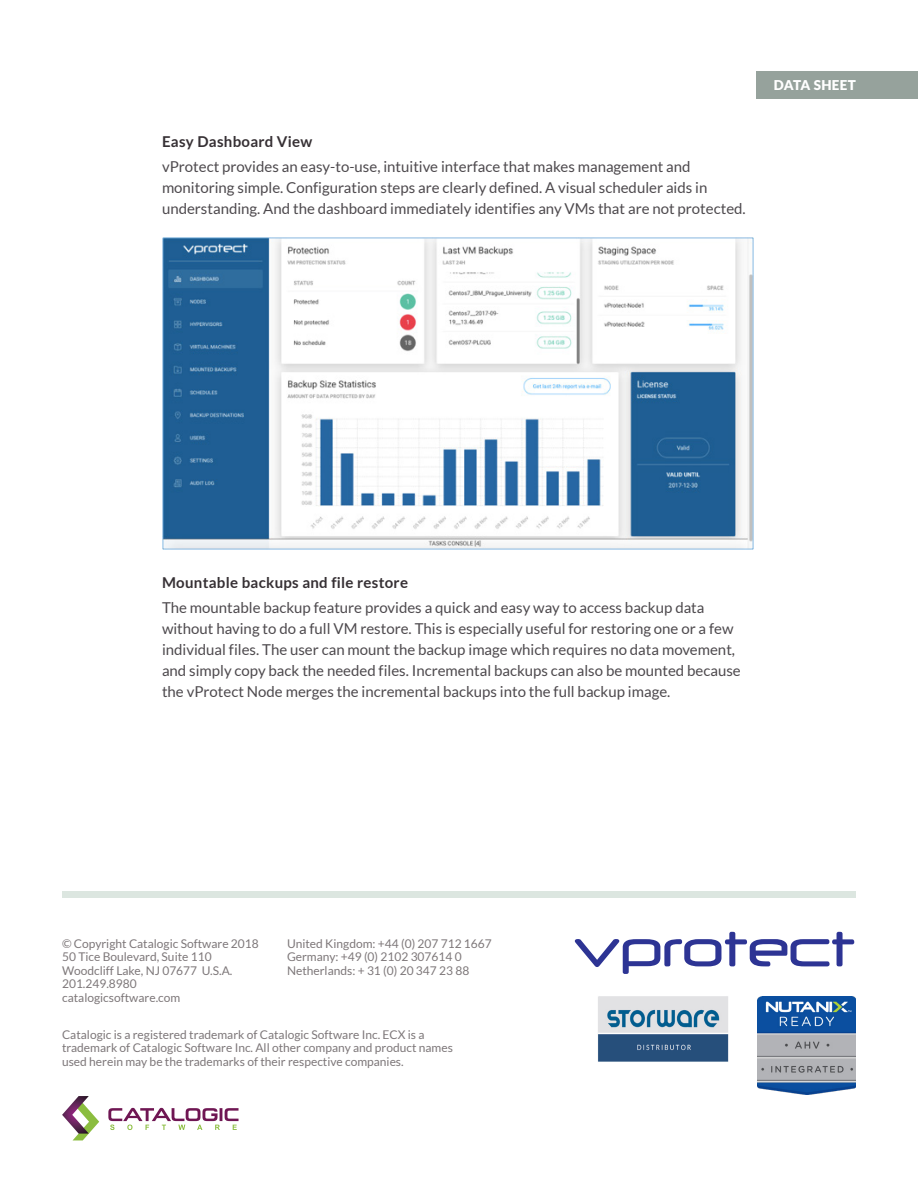
<style>
.page{position:relative;width:918px;height:1188px;background:#fff}
.page>*{position:absolute;margin:0;border:0;box-sizing:border-box;transform-origin:0 0}
.body_-_paragraph{font:15px/21px "Lato";color:#4d494d}
.heading_within_secti{font:700 15px "Lato";letter-spacing:.02em;color:#363034}
.t1{font:900 13.5px "Lato";letter-spacing:.025em;color:#fff}
.t2{font:12px/13.5px "Lato";color:#7d7779}
</style>
<div class="page">
<div style="left:62px;top:891px;width:794px;height:6px;background:#dce6e0"></div>
<svg style="left:108px;top:1108px;width:131px;height:22px"></svg>
<svg style="left:73px;top:1110px;width:26px;height:30px"></svg>
<img style="left:62px;top:1096px;width:27px;height:38px">
<div style="left:756px;top:71px;width:162px;height:28px;background:#96a29c"></div>
<svg style="left:575px;top:932px;width:279px;height:42px"></svg>
<img style="left:757px;top:996px;width:99px;height:98px">
<img style="left:162px;top:237px;width:591px;height:312px">
<img style="left:597px;top:996px;width:132px;height:66px">
<p class="heading_within_secti" style="left:162px;top:133px;width:152px">Easy Dashboard View</p>
<p class="body_-_paragraph" style="left:162px;top:156px;width:585px">vProtect provides an easy-to-use, intuitive interface that makes management and monitoring simple. Configuration steps are clearly defined. A visual scheduler aids in understanding. And the dashboard immediately identifies any VMs that are not protected.</p>
<p class="t1" style="left:774px;top:77px;width:83px">DATA SHEET</p>
<p class="heading_within_secti" style="left:162px;top:574px;width:248px">Mountable backups and file restore</p>
<p class="body_-_paragraph" style="left:162px;top:597px;width:580px">The mountable backup feature provides a quick and easy way to access backup data without having to do a full VM restore. This is especially useful for restoring one or a few individual files. The user can mount the backup image which requires no data movement, and simply copy back the needed files. Incremental backups can also be mounted because the vProtect Node merges the incremental backups into the full backup image.</p>
<p class="t2" style="left:62px;top:937px;width:198px">© Copyright Catalogic Software 2018<br>50 Tice Boulevard, Suite 110<br>Woodcliff Lake, NJ 07677 U.S.A.<br>201.249.8980<br>catalogicsoftware.com</p>
<p class="t2" style="left:287px;top:937px;width:206px">United Kingdom: +44 (0) 207 712 1667<br>Germany: +49 (0) 2102 307614 0<br>Netherlands: + 31 (0) 20 347 23 88</p>
<p class="t2" style="left:62px;top:1028px;width:392px">Catalogic is a registered trademark of Catalogic Software Inc. ECX is a trademark of Catalogic Software Inc. All other company and product names used herein may be the trademarks of their respective companies.</p>
</div>
